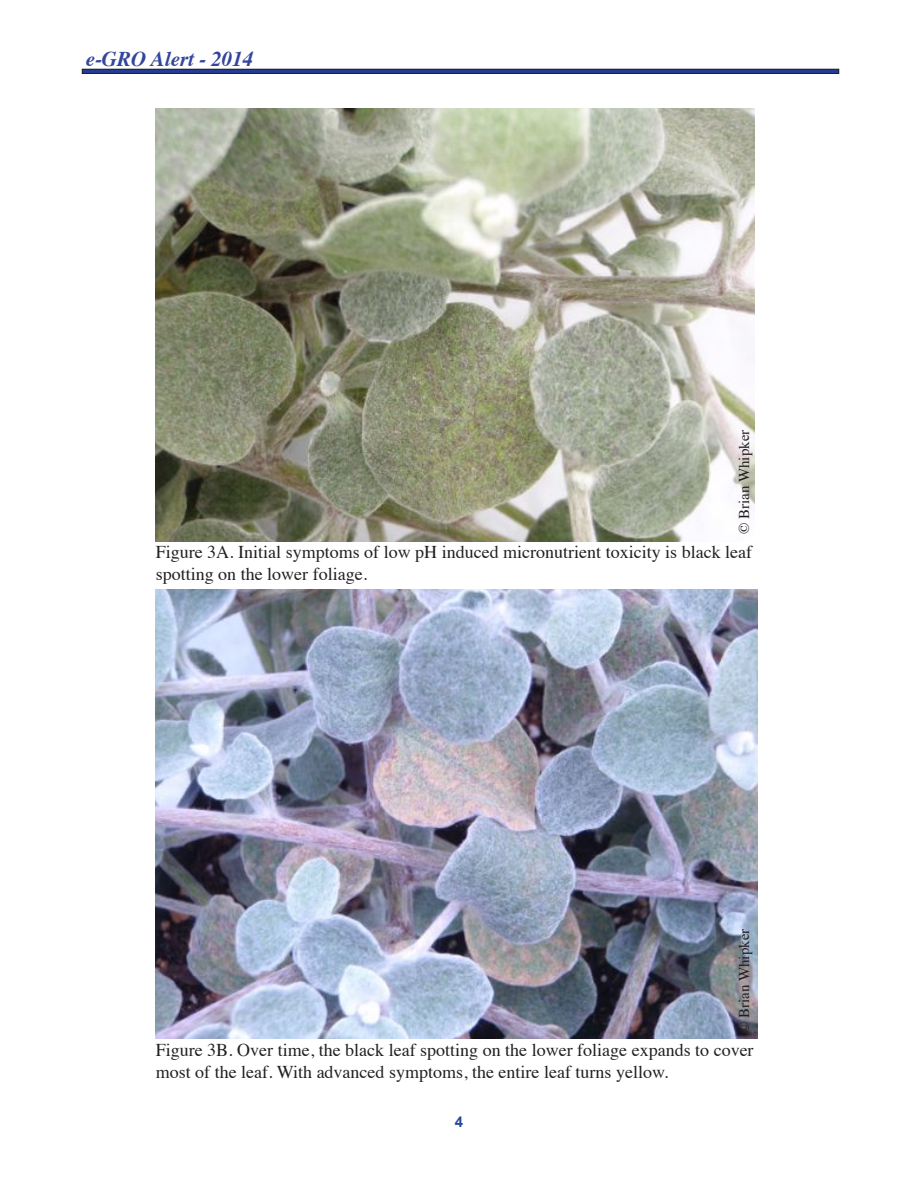
<style>
.page{position:relative;width:918px;height:1188px;background:#fff}
.page>*{position:absolute;margin:0;border:0;box-sizing:border-box;transform-origin:0 0}
.t1{font:italic 700 21px "Times";color:#33459d}
.t2{font:18px/21.6px "Times";color:#231f20}
.t3{font:15px "Times";color:#231f20}
.t4{font:700 15px "Arial";color:#28489e}
</style>
<div class="page">
<hr style="left:82px;top:69px;width:757px;height:4px;background:#253c96">
<div style="left:82px;top:69px;width:757px;height:5px;border:1px solid #231f20"></div>
<img style="left:156px;top:590px;width:602px;height:448px">
<img style="left:156px;top:108px;width:598px;height:434px">
<p class="t1" style="left:86px;top:50px;width:169px">e-GRO Alert - 2014</p>
<p class="t3" style="left:738px;top:534px;width:106px;rotate:-90deg">© Brian Whipker</p>
<p class="t2" style="left:156px;top:543px;width:598px">Figure 3A. Initial symptoms of low pH induced micronutrient toxicity is black leaf spotting on the lower foliage.</p>
<p class="t3" style="left:738px;top:1033px;width:106px;rotate:-90deg">© Brian Whipker</p>
<p class="t2" style="left:156px;top:1041px;width:599px">Figure 3B. Over time, the black leaf spotting on the lower foliage expands to cover most of the leaf. With advanced symptoms, the entire leaf turns yellow.</p>
<p class="t4" style="left:455px;top:1113px;width:10px">4</p>
</div>
